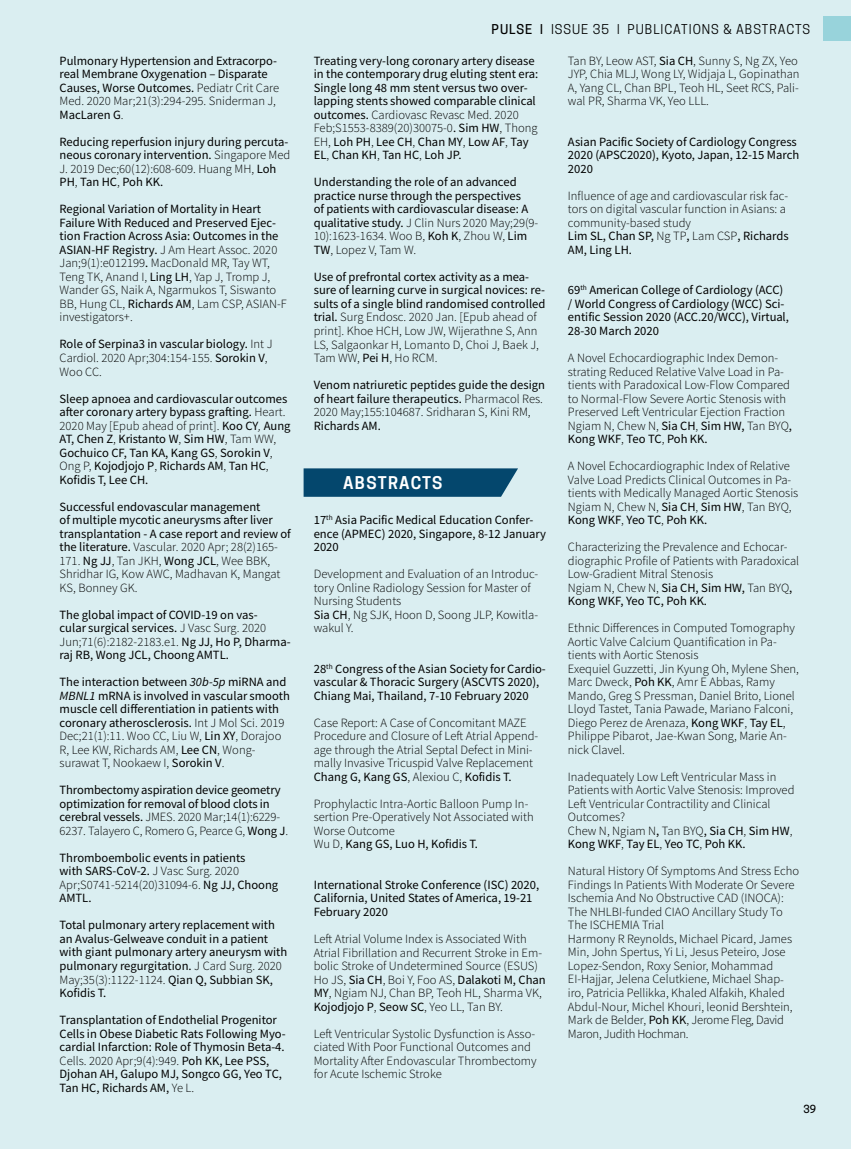
<style>
.page{position:relative;width:851px;height:1149px;background:#fff}
.page>*{position:absolute;margin:0;border:0;box-sizing:border-box;transform-origin:0 0}
.t1{font:600 16.5px "Cooper Hewitt";letter-spacing:.07em;color:#fff}
.t2{font:12.75px "Cooper Hewitt";letter-spacing:.075em;color:#000}
.t3{font:12.6px/13.5px "Source Sans Variable";letter-spacing:.005em;color:#000}
.t4{font:500 10.5px "Cooper Hewitt";color:#000}
.s1{font-style:italic}
.s2{font-weight:500}
</style>
<div class="page">
<div style="left:0;top:0;width:850px;height:1148px;background:#daeef1"></div>
<div style="left:822px;top:17px;width:28px;height:24px;background:#98d3db"></div>
<svg style="left:303px;top:468px;width:215px;height:28px;background:#0f5074"></svg>
<p class="t3" style="left:60px;top:54px;width:221px">Pulmonary Hypertension and Extracorpo&shy;real Membrane Oxygenation – Disparate Causes, Worse Outcomes. Pediatr Crit Care Med. 2020 Mar;21(3):294-295. Sniderman J, MacLaren G.</p>
<p class="t3" style="left:60px;top:135px;width:232px">Reducing reperfusion injury during percuta&shy;neous coronary intervention. Singapore Med J. 2019 Dec;60(12):608-609. Huang MH, Loh PH, Tan HC, Poh KK.</p>
<p class="t3" style="left:60px;top:202px;width:229px">Regional Variation of Mortality in Heart Failure With Reduced and Preserved Ejec&shy;tion Fraction Across Asia: Outcomes in the ASIAN-HF Registry. J Am Heart Assoc. 2020<br>Jan;9(1):e012199. MacDonald MR, Tay WT, Teng TK, Anand I, Ling LH, Yap J, Tromp J, Wander GS, Naik A, Ngarmukos T, Siswanto BB, Hung CL, Richards AM, Lam CSP, ASIAN-F investigators+.</p>
<p class="t3" style="left:60px;top:337px;width:214px">Role of Serpina3 in vascular biology. Int J<br>Cardiol. 2020 Apr;304:154-155. Sorokin V,<br>Woo CC.</p>
<p class="t3" style="left:60px;top:391px;width:232px">Sleep apnoea and cardiovascular outcomes after coronary artery bypass grafting. Heart.<br>2020 May [Epub ahead of print]. Koo CY<span class="s1">,</span> Aung AT, Chen Z, Kristanto W, Sim HW, Tam WW, Gochuico CF, Tan KA, Kang GS, Sorokin V, Ong P, Kojodjojo P, Richards AM, Tan HC, Kofidis T, Lee CH.</p>
<p class="t3" style="left:60px;top:499px;width:232px">Successful endovascular management<br>of multiple mycotic aneurysms after liver transplantation - A case report and review of the literature. Vascular. 2020 Apr; 28(2)165- 171. Ng JJ, Tan JKH, Wong JCL, Wee BBK, Shridhar IG, Kow AWC, Madhavan K, Mangat KS, Bonney GK.</p>
<p class="t3" style="left:60px;top:607px;width:232px">The global impact of COVID-19 on vas-<br>cular surgical services. J Vasc Surg. 2020<br>Jun;71(6):2182-2183.e1. Ng JJ, Ho P, Dharma&shy;raj RB, Wong JCL, Choong AMTL.</p>
<p class="t3" style="left:60px;top:675px;width:231px">The interaction between <span class="s1">30b-5p</span> miRNA and <span class="s1">MBNL1</span> mRNA is involved in vascular smooth muscle cell differentiation in patients with coronary atherosclerosis. Int J Mol Sci. 2019<br>Dec;21(1):11. Woo CC, Liu W, Lin XY, Dorajoo R, Lee KW, Richards AM, Lee CN, Wong&shy;surawat T, Nookaew I, Sorokin V.</p>
<p class="t3" style="left:60px;top:783px;width:230px">Thrombectomy aspiration device geometry optimization for removal of blood clots in cerebral vessels. JMES. 2020 Mar;14(1):6229- 6237. Talayero C, Romero G, Pearce G, Wong J.</p>
<p class="t3" style="left:60px;top:850px;width:220px">Thromboembolic events in patients<br>with SARS-CoV-2. J Vasc Surg. 2020<br>Apr;S0741-5214(20)31094-6. Ng JJ, Choong<br>AMTL.</p>
<p class="t3" style="left:60px;top:918px;width:229px">Total pulmonary artery replacement with an Avalus-Gelweave conduit in a patient with giant pulmonary artery aneurysm with pulmonary regurgitation. J Card Surg. 2020<br>May;35(3):1122-1124. Qian Q, Subbian SK, Kofidis T.</p>
<p class="t3" style="left:60px;top:1012px;width:227px">Transplantation of Endothelial Progenitor Cells in Obese Diabetic Rats Following Myo&shy;cardial Infarction: Role of Thymosin Beta-4.<br>Cells. 2020 Apr;9(4):949. Poh KK, Lee PSS, Djohan AH, Galupo MJ, Songco GG, Yeo TC, Tan HC, Richards AM, Ye L.</p>
<p class="t2" style="left:491px;top:21px;width:320px"><span class="s2">PULSE |</span> ISSUE 35 | PUBLICATIONS &amp; ABSTRACTS</p>
<p class="t3" style="left:314px;top:54px;width:225px">Treating very-long coronary artery disease in the contemporary drug eluting stent era:<br>Single long 48 mm stent versus two over&shy;lapping stents showed comparable clinical outcomes. Cardiovasc Revasc Med. 2020<br>Feb;S1553-8389(20)30075-0. Sim HW, Thong EH, Loh PH, Lee CH, Chan MY, Low AF, Tay EL, Chan KH, Tan HC, Loh JP.</p>
<p class="t3" style="left:314px;top:175px;width:226px">Understanding the role of an advanced practice nurse through the perspectives<br>of patients with cardiovascular disease: A qualitative study. J Clin Nurs 2020 May;29(9- 10):1623-1634. Woo B, Koh K, Zhou W, Lim TW, Lopez V, Tam W.</p>
<p class="t3" style="left:314px;top:270px;width:233px">Use of prefrontal cortex activity as a mea&shy;sure of learning curve in surgical novices: re&shy;sults of a single blind randomised controlled trial. Surg Endosc. 2020 Jan. [Epub ahead of print]. Khoe HCH, Low JW, Wijerathne S, Ann LS, Salgaonkar H, Lomanto D, Choi J, Baek J, Tam WW, Pei H, Ho RCM.</p>
<p class="t3" style="left:314px;top:378px;width:233px">Venom natriuretic peptides guide the design of heart failure therapeutics. Pharmacol Res.<br>2020 May;155:104687. Sridharan S, Kini RM, Richards AM.</p>
<h1 class="t1" style="left:343px;top:472px;width:101px">ABSTRACTS</h1>
<p class="t3" style="left:314px;top:513px;width:233px">17<sup>th</sup> Asia Pacific Medical Education Confer&shy;ence (APMEC) 2020, Singapore, 8-12 January<br>2020</p>
<p class="t3" style="left:314px;top:567px;width:226px">Development and Evaluation of an Introduc&shy;tory Online Radiology Session for Master of<br>Nursing Students<br>Sia CH, Ng SJK, Hoon D, Soong JLP, Kowitla&shy;wakul Y.</p>
<p class="t3" style="left:314px;top:661px;width:233px">28<sup>th</sup> Congress of the Asian Society for Cardio&shy;vascular &amp; Thoracic Surgery (ASCVTS 2020),<br>Chiang Mai, Thailand, 7-10 February 2020</p>
<p class="t3" style="left:314px;top:715px;width:226px">Case Report: A Case of Concomitant MAZE Procedure and Closure of Left Atrial Append&shy;age through the Atrial Septal Defect in Mini&shy;mally Invasive Tricuspid Valve Replacement Chang G, Kang GS, Alexiou C, Kofidis T.</p>
<p class="t3" style="left:314px;top:796px;width:221px">Prophylactic Intra-Aortic Balloon Pump In&shy;sertion Pre-Operatively Not Associated with Worse Outcome<br>Wu D, Kang GS, Luo H, Kofidis T.</p>
<p class="t3" style="left:314px;top:877px;width:226px">International Stroke Conference (ISC) 2020,<br>California, United States of America, 19-21<br>February 2020</p>
<p class="t3" style="left:313px;top:931px;width:233px">Left Atrial Volume Index is Associated With Atrial Fibrillation and Recurrent Stroke in Em&shy;bolic Stroke of Undetermined Source (ESUS)<br>Ho JS, Sia CH, Boi Y, Foo AS, Dalakoti M, Chan MY, Ngiam NJ, Chan BP, Teoh HL, Sharma VK, Kojodjojo P, Seow SC, Yeo LL, Tan BY.</p>
<p class="t3" style="left:313px;top:1026px;width:224px">Left Ventricular Systolic Dysfunction is Asso&shy;ciated With Poor Functional Outcomes and Mortality After Endovascular Thrombectomy for Acute Ischemic Stroke</p>
<p class="t3" style="left:567px;top:54px;width:233px">Tan BY, Leow AST, Sia CH, Sunny S, Ng ZX, Yeo JYP, Chia MLJ, Wong LY, Widjaja L, Gopinathan A, Yang CL, Chan BPL, Teoh HL, Seet RCS, Pali&shy;wal PR, Sharma VK, Yeo LLL.</p>
<p class="t3" style="left:567px;top:135px;width:232px">Asian Pacific Society of Cardiology Congress<br>2020 (APSC2020), Kyoto, Japan, 12-15 March<br>2020</p>
<p class="t3" style="left:567px;top:189px;width:222px">Influence of age and cardiovascular risk fac&shy;tors on digital vascular function in Asians: a community-based study<br>Lim SL, Chan SP, Ng TP, Lam CSP, Richards AM, Ling LH.</p>
<p class="t3" style="left:567px;top:283px;width:222px">69<sup>th</sup> American College of Cardiology (ACC) / World Congress of Cardiology (WCC) Sci&shy;entific Session 2020 (ACC.20/WCC), Virtual, 28-30 March 2020</p>
<p class="t3" style="left:567px;top:351px;width:225px">A Novel Echocardiographic Index Demon&shy;strating Reduced Relative Valve Load in Pa&shy;tients with Paradoxical Low-Flow Compared to Normal-Flow Severe Aortic Stenosis with Preserved Left Ventricular Ejection Fraction Ngiam N, Chew N, Sia CH, Sim HW, Tan BYQ, Kong WKF, Teo TC, Poh KK.</p>
<p class="t3" style="left:567px;top:459px;width:232px">A Novel Echocardiographic Index of Relative Valve Load Predicts Clinical Outcomes in Pa&shy;tients with Medically Managed Aortic Stenosis Ngiam N, Chew N, Sia CH, Sim HW, Tan BYQ, Kong WKF, Yeo TC, Poh KK.</p>
<p class="t3" style="left:567px;top:540px;width:233px">Characterizing the Prevalence and Echocar&shy;diographic Profile of Patients with Paradoxical Low-Gradient Mitral Stenosis<br>Ngiam N, Chew N, Sia CH, Sim HW, Tan BYQ, Kong WKF, Yeo TC, Poh KK.</p>
<p class="t3" style="left:567px;top:621px;width:232px">Ethnic Differences in Computed Tomography Aortic Valve Calcium Quantification in Pa&shy;tients with Aortic Stenosis<br>Exequiel Guzzetti, Jin Kyung Oh, Mylene Shen, Marc Dweck, Poh KK, Amr E Abbas, Ramy Mando, Greg S Pressman, Daniel Brito, Lionel Lloyd Tastet, Tania Pawade, Mariano Falconi, Diego Perez de Arenaza, Kong WKF, Tay EL, Philippe Pibarot, Jae-Kwan Song, Marie An&shy;nick Clavel.</p>
<p class="t3" style="left:567px;top:769px;width:228px">Inadequately Low Left Ventricular Mass in Patients with Aortic Valve Stenosis: Improved Left Ventricular Contractility and Clinical Outcomes?<br>Chew N, Ngiam N, Tan BYQ, Sia CH, Sim HW, Kong WKF, Tay EL, Yeo TC, Poh KK.</p>
<p class="t3" style="left:567px;top:864px;width:233px">Natural History Of Symptoms And Stress Echo Findings In Patients With Moderate Or Severe Ischemia And No Obstructive CAD (INOCA):<br>The NHLBI-funded CIAO Ancillary Study To The ISCHEMIA Trial<br>Harmony R Reynolds, Michael Picard, James Min, John Spertus, Yi Li, Jesus Peteiro, Jose Lopez-Sendon, Roxy Senior, Mohammad EI-Hajjar, Jelena Celutkiene, Michael Shap&shy;iro, Patricia Pellikka, Khaled Alfakih, Khaled Abdul-Nour, Michel Khouri, leonid Bershtein, Mark de Belder, Poh KK, Jerome Fleg, David Maron, Judith Hochman.</p>
<p class="t4" style="left:803px;top:1102px;width:14px">39</p>
</div>
